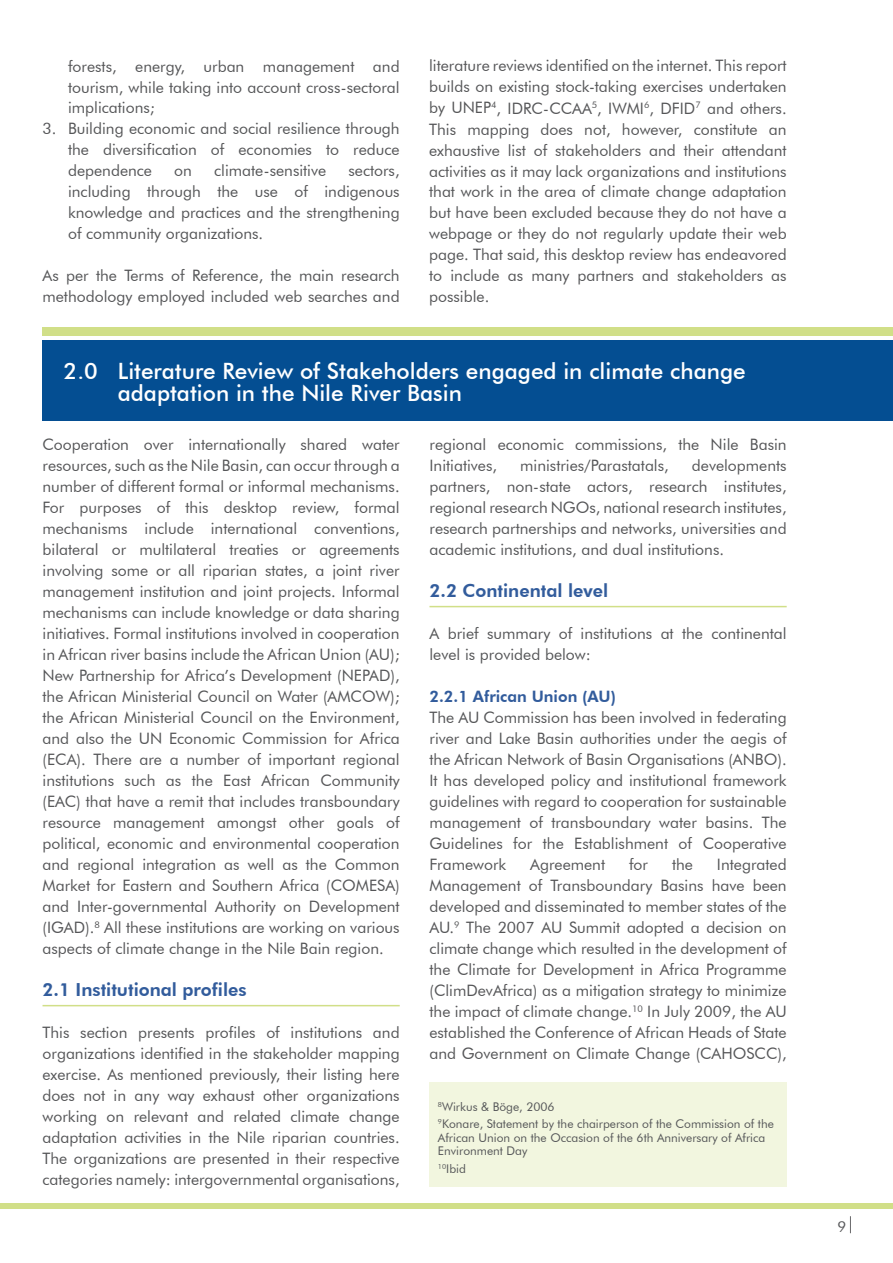
<style>
.page{position:relative;width:893px;height:1263px;background:#fff}
.page>*{position:absolute;margin:0;border:0;box-sizing:border-box;transform-origin:0 0}
.t1{font:500 22.5px/22.5px "Futura BT";color:#fff}
.t2{font:800 18px "Futura BT";color:#325c9c}
.t3{font:15.75px/21px "Futura BT";color:#555658;text-align:justify}
.t4{font:800 15.75px "Futura BT";color:#325c9c}
.t5{font:15px "Futura BT";color:#555658}
.t6{font:12px/17.7px "Futura BT";color:#555658}
</style>
<div class="page">
<svg style="left:850px;top:1216px;width:1px;height:17px"></svg>
<div style="left:0;top:1203px;width:893px;height:5px;background:#d1df88"></div>
<div style="left:43px;top:340px;width:850px;height:81px;background:#044e92"></div>
<div style="left:43px;top:327px;width:850px;height:9px;background:#d1df88"></div>
<hr style="left:43px;top:1005px;width:357px;height:1px;background:#d1df88">
<hr style="left:429px;top:606px;width:358px;height:1px;background:#d1df88">
<div style="left:429px;top:1082px;width:358px;height:104px;background:#f2f6df"></div>
<p class="t3" style="left:68px;top:55px;width:333px">forests, energy, urban management and tourism, while taking into account cross-sectoral implications;</p>
<p class="t3" style="left:68px;top:118px;width:333px;text-indent:-26px">3. Building economic and social resilience through the diversification of economies to reduce dependence</p>
<p class="t3" style="left:174px;top:160px;width:19px">on</p>
<p class="t3" style="left:214px;top:160px;width:114px">climate-sensitive</p>
<p class="t3" style="left:68px;top:160px;width:333px;text-indent:280px">sectors, including through the use of indigenous knowledge and practices and the strengthening of community organizations.</p>
<p class="t3" style="left:43px;top:265px;width:359px">As per the Terms of Reference, the main research methodology employed included web searches and</p>
<p class="t3" style="left:429px;top:55px;width:359px">literature reviews identified on the internet. This report builds on existing stock-taking exercises undertaken by UNEP<sup>4</sup>, IDRC-CCAA<sup>5</sup>, IWMI<sup>6</sup>, DFID<sup>7</sup> and others.<br>This mapping does not, however, constitute an exhaustive list of stakeholders and their attendant activities as it may lack organizations and institutions that work in the area of climate change adaptation but have been excluded because they do not have a webpage or they do not regularly update their web page. That said, this desktop review has endeavored to include as many partners and stakeholders as possible.</p>
<h1 class="t1" style="left:118px;top:359px;width:629px;text-indent:-54px">2.0 Literature Review of Stakeholders engaged in climate change adaptation in the Nile River Basin</h1>
<p class="t3" style="left:43px;top:434px;width:359px">Cooperation over internationally shared water resources, such as the Nile Basin, can occur through a number of different formal or informal mechanisms.<br>For purposes of this desktop review, formal mechanisms include international conventions, bilateral or multilateral treaties or agreements involving some or all riparian states, a joint river management institution and joint projects. Informal mechanisms can include knowledge or data sharing initiatives. Formal institutions involved in cooperation in African river basins include the African Union (AU); New Partnership for Africa’s Development (NEPAD), the African Ministerial Council on Water (AMCOW); the African Ministerial Council on the Environment, and also the UN Economic Commission for Africa (ECA). There are a number of important regional institutions such as the East African Community (EAC) that have a remit that includes transboundary resource management amongst other goals of political, economic and environmental cooperation and regional integration as well as the Common Market for Eastern and Southern Africa (COMESA) and Inter-governmental Authority on Development (IGAD).<sup>8</sup> All these institutions are working on various aspects of climate change in the Nile Bain region.</p>
<p class="t2" style="left:43px;top:979px;width:206px">2.1 Institutional profiles</p>
<p class="t3" style="left:43px;top:1022px;width:359px">This section presents profiles of institutions and organizations identified in the stakeholder mapping exercise. As mentioned previously, their listing here does not in any way exhaust other organizations working on relevant and related climate change adaptation activities in the Nile riparian countries.<br>The organizations are presented in their respective categories namely: intergovernmental organisations,</p>
<p class="t3" style="left:429px;top:434px;width:359px">regional economic commissions, the Nile Basin<br>Initiatives,</p>
<p class="t3" style="left:429px;top:455px;width:359px;text-indent:262px">developments partners, non-state actors, research institutes, regional research NGOs, national research institutes, research partnerships and networks, universities and academic institutions, and dual institutions.</p>
<p class="t2" style="left:429px;top:580px;width:180px">2.2 Continental level</p>
<p class="t3" style="left:429px;top:623px;width:359px">A brief summary of institutions at the continental level is provided below:</p>
<p class="t4" style="left:429px;top:687px;width:188px">2.2.1 African Union (AU)</p>
<p class="t3" style="left:429px;top:707px;width:359px">The AU Commission has been involved in federating river and Lake Basin authorities under the aegis of the African Network of Basin Organisations (ANBO).<br>It has developed policy and institutional framework guidelines with regard to cooperation for sustainable management of transboundary water basins. The Guidelines for the Establishment of Cooperative Framework</p>
<p class="t3" style="left:520px;top:455px;width:150px">ministries/Parastatals,</p>
<p class="t3" style="left:530px;top:854px;width:76px">Agreement</p>
<p class="t3" style="left:629px;top:854px;width:21px">for</p>
<p class="t3" style="left:672px;top:854px;width:22px">the</p>
<p class="t3" style="left:429px;top:854px;width:359px;text-indent:287px">Integrated Management of Transboundary Basins have been developed and disseminated to member states of the AU.<sup>9</sup> The 2007 AU Summit adopted a decision on climate change which resulted in the development of the Climate for Development in Africa Programme (ClimDevAfrica) as a mitigation strategy to minimize the impact of climate change.<sup>10</sup> In July 2009, the AU established the Conference of African Heads of State and Government on Climate Change (CAHOSCC),</p>
<p class="t6" style="left:438px;top:1097px;width:337px"><sup>8</sup>Wirkus &amp; Böge, 2006<br><sup>9</sup>Konare, Statement by the chairperson of the Commission of the</p>
<p class="t6" style="left:438px;top:1131px;width:329px;line-height:13.5px">African Union on the Occasion of the 6th Anniversary of Africa<br>Environment Day</p>
<p class="t6" style="left:438px;top:1160px;width:29px"><sup>10</sup>Ibid</p>
<p class="t5" style="left:837px;top:1217px;width:10px">9</p>
</div>
